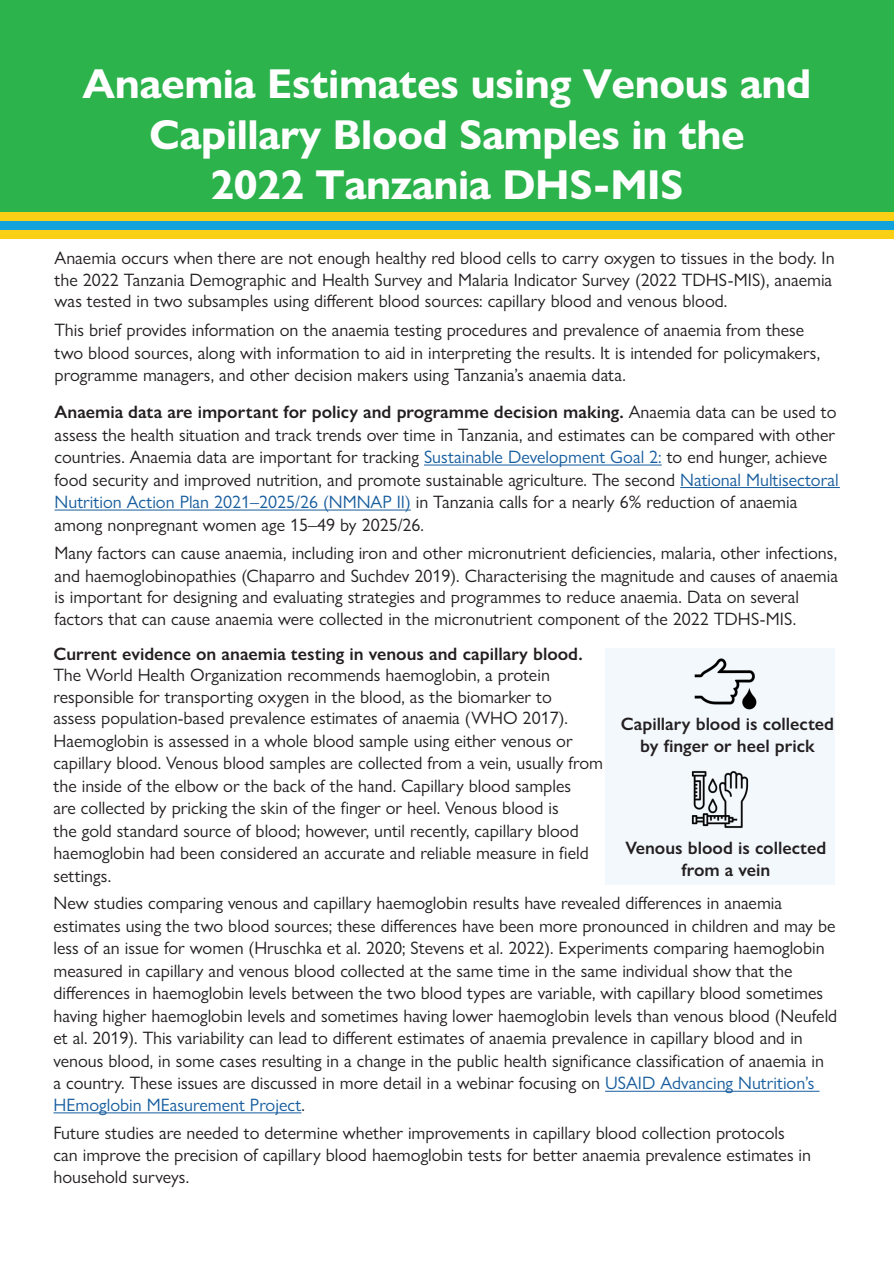
<style>
.page{position:relative;width:894px;height:1263px;background:#fff}
.page>*{position:absolute;margin:0;border:0;box-sizing:border-box;transform-origin:0 0}
.t1{font:700 42px/50.4px "Gill Sans Nova";letter-spacing:-.01em;color:#fff;text-align:center}
.t2{font:18px/22.2px "Gill Sans Nova";color:#231f20}
.t3{font:600 18px/21.6px "Gill Sans Nova";color:#231f20;text-align:center}
.s1{font-weight:600}
.s2{color:#175d9e}
</style>
<div class="page">
<div style="left:605px;top:649px;width:229px;height:235px;background:#f3f8fc"></div>
<div style="left:0;top:0;width:893px;height:214px;background:#2cb34b"></div>
<div style="left:0;top:221px;width:893px;height:9px;background:#14a2dc"></div>
<div style="left:0;top:212px;width:893px;height:9px;background:#fad017"></div>
<div style="left:0;top:230px;width:893px;height:8px;background:#fad017"></div>
<hr style="left:605px;top:1090px;width:214px;height:1px;background:#175d9e">
<hr style="left:53px;top:1112px;width:248px;height:1px;background:#175d9e">
<hr style="left:424px;top:464px;width:237px;height:1px;background:#175d9e">
<hr style="left:680px;top:487px;width:159px;height:1px;background:#175d9e">
<hr style="left:55px;top:509px;width:355px;height:1px;background:#175d9e">
<img style="left:679px;top:648px;width:92px;height:62px">
<img style="left:691px;top:771px;width:58px;height:57px">
<p class="t1" style="left:83px;top:59px;width:730px">Anaemia Estimates using Venous and<br>Capillary Blood Samples in the<br>2022 Tanzania DHS-MIS</p>
<p class="t2" style="left:55px;top:247px;width:781px;line-height:21.6px">Anaemia occurs when there are not enough healthy red blood cells to carry oxygen to tissues in the body. In the 2022 Tanzania Demographic and Health Survey and Malaria Indicator Survey (2022 TDHS-MIS), anaemia was tested in two subsamples using different blood sources: capillary blood and venous blood.</p>
<p class="t2" style="left:55px;top:319px;width:766px">This brief provides information on the anaemia testing procedures and prevalence of anaemia from these two blood sources, along with information to aid in interpreting the results. It is intended for policymakers, programme managers, and other decision makers using Tanzania’s anaemia data.</p>
<p class="t2" style="left:55px;top:401px;width:785px"><span class="s1">Anaemia data are important for policy and programme decision making.</span> Anaemia data can be used to assess the health situation and track trends over time in Tanzania, and estimates can be compared with other countries. Anaemia data are important for tracking <span class="s2">Sustainable Development Goal 2:</span> to end hunger, achieve food security and improved nutrition, and promote sustainable agriculture. The second <span class="s2">National Multisectoral Nutrition Action Plan 2021–2025/26 (NMNAP II)</span> in Tanzania calls for a nearly 6% reduction of anaemia among nonpregnant women age 15–49 by 2025/26.</p>
<p class="t2" style="left:55px;top:542px;width:784px">Many factors can cause anaemia, including iron and other micronutrient deficiencies, malaria, other infections, and haemoglobinopathies (Chaparro and Suchdev 2019). Characterising the magnitude and causes of anaemia is important for designing and evaluating strategies and programmes to reduce anaemia. Data on several factors that can cause anaemia were collected in the micronutrient component of the 2022 TDHS-MIS.</p>
<p class="t2" style="left:53px;top:642px;width:551px"><span class="s1">Current evidence on anaemia testing in venous and capillary blood.<br></span>The World Health Organization recommends haemoglobin, a protein responsible for transporting oxygen in the blood, as the biomarker to<br>assess population-based prevalence estimates of anaemia (WHO 2017).<br>Haemoglobin is assessed in a whole blood sample using either venous or capillary blood. Venous blood samples are collected from a vein, usually from the inside of the elbow or the back of the hand. Capillary blood samples<br>are collected by pricking the skin of the finger or heel. Venous blood is<br>the gold standard source of blood; however, until recently, capillary blood haemoglobin had been considered an accurate and reliable measure in field settings.</p>
<p class="t2" style="left:53px;top:892px;width:785px">New studies comparing venous and capillary haemoglobin results have revealed differences in anaemia estimates using the two blood sources; these differences have been more pronounced in children and may be less of an issue for women (Hruschka et al. 2020; Stevens et al. 2022). Experiments comparing haemoglobin measured in capillary and venous blood collected at the same time in the same individual show that the differences in haemoglobin levels between the two blood types are variable, with capillary blood sometimes having higher haemoglobin levels and sometimes having lower haemoglobin levels than venous blood (Neufeld et al. 2019). This variability can lead to different estimates of anaemia prevalence in capillary blood and in venous blood, in some cases resulting in a change in the public health significance classification of anaemia in<br>a country. These issues are discussed in more detail in a webinar focusing on <span class="s2">USAID Advancing Nutrition’s HEmoglobin MEasurement Project</span>.</p>
<p class="t2" style="left:53px;top:1122px;width:758px;line-height:21.6px">Future studies are needed to determine whether improvements in capillary blood collection protocols can improve the precision of capillary blood haemoglobin tests for better anaemia prevalence estimates in household surveys.</p>
<p class="t3" style="left:620px;top:713px;width:215px">Capillary blood is collected by finger or heel prick</p>
<p class="t3" style="left:625px;top:837px;width:202px">Venous blood is collected from a vein</p>
</div>
